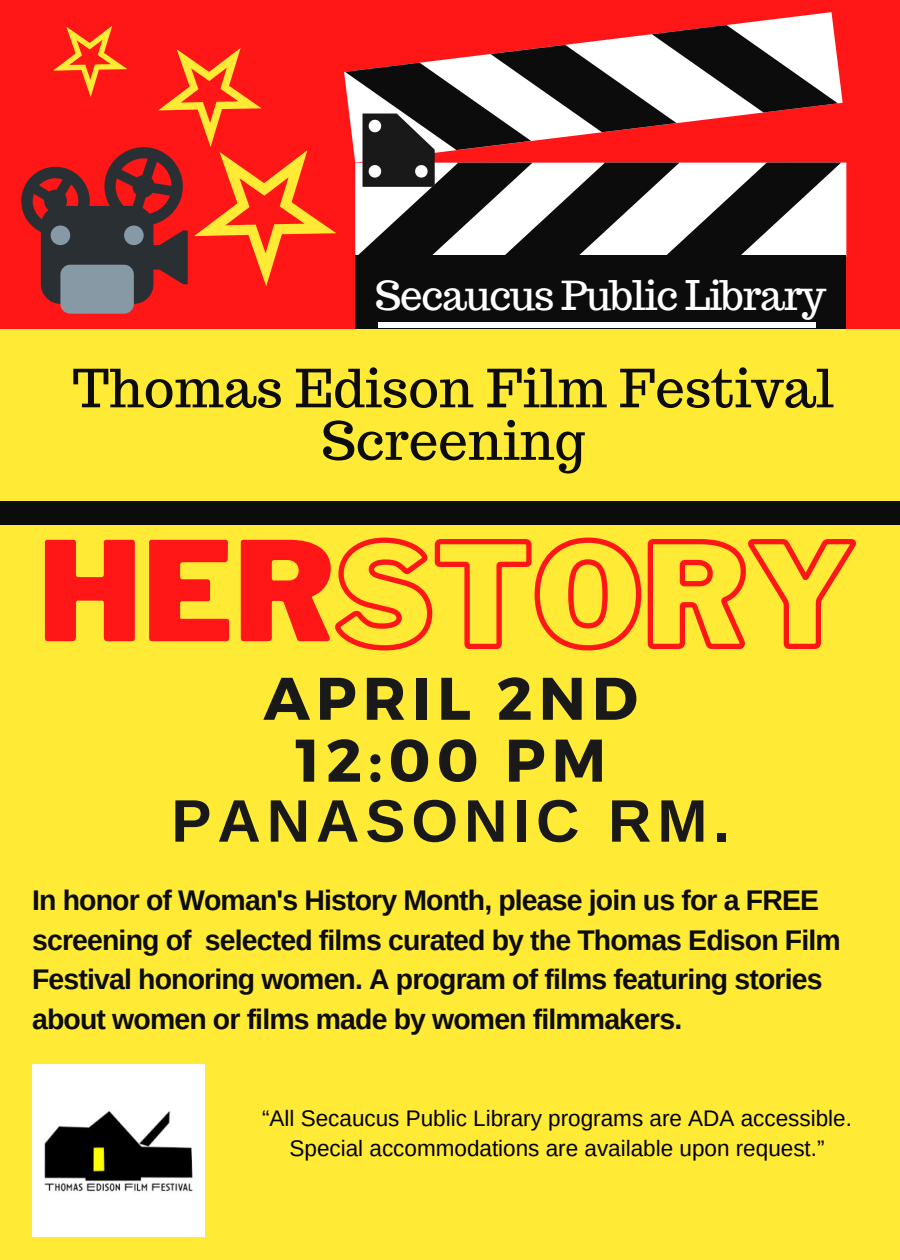
<style>
.page{position:relative;width:900px;height:1260px;background:#ff1616}
.page>*{position:absolute;margin:0;border:0;box-sizing:border-box;transform-origin:0 0}
.t1{font:900 136.75px "Libre Franklin";color:#ff1616}
.t2{font:700 60px/61px "Montserrat";letter-spacing:.1em;color:#191919;text-align:center}
.t3{font:52.5px/52.5px "Trocchi";color:#0c0c0c;text-align:center}
.t4{font:40px "Trocchi";letter-spacing:-.03em;color:#fff}
.t5{font:700 28.5px/39.5px "Arimo";letter-spacing:-.03em;color:#0c0c0c}
.t6{font:22.5px "Arimo";color:#000}
.s1{font-family:"Arimo"}
</style>
<div class="page">
<svg style="left:344px;top:12px;width:499px;height:151px"></svg>
<div style="left:355px;top:255px;width:491px;height:268px;background:#0c0c0c"></div>
<div style="left:378px;top:322px;width:438px;height:5px;background:#fff"></div>
<svg style="left:345px;top:25px;width:496px;height:230px"></svg>
<div style="left:0;top:329px;width:900px;height:469px;background:#ffea36"></div>
<div style="left:0;top:501px;width:900px;height:23px;background:#0c0c0c"></div>
<div style="left:0;top:734px;width:900px;height:526px;background:#ffea36"></div>
<svg style="left:21px;top:26px;width:315px;height:278px"></svg>
<div style="left:60px;top:265px;width:74px;height:49px;background:#8899a6;border-radius:10px"></div>
<img style="left:32px;top:1064px;width:173px;height:173px">
<svg style="left:335px;top:537px;width:522px;height:114px"></svg>
<p class="t4" style="left:375px;top:269px;width:453px">Secaucus Public Library</p>
<h1 class="t3" style="left:72px;top:362px;width:763px">Thomas Edison Film Festival<br>Screening</h1>
<h2 class="t1" style="left:38px;top:509px;width:298px">HER</h2>
<h4 class="t2" style="left:171px;top:665px;width:560px">APRIL 2ND<br>12:00 PM<br><span class="s1">PANASONIC RM.</span></h4>
<h3 class="t5" style="left:32px;top:881px;width:810px">In honor of Woman's History Month, please join us for a FREE screening of selected films curated by the Thomas Edison Film Festival honoring women. A program of films featuring stories about women or films made by women filmmakers.</h3>
<h5 class="t6" style="left:262px;top:1105px;width:591px">“All Secaucus Public Library programs are ADA accessible.</h5>
<p class="t6" style="left:290px;top:1135px;width:537px">Special accommodations are available upon request.”</p>
</div>
